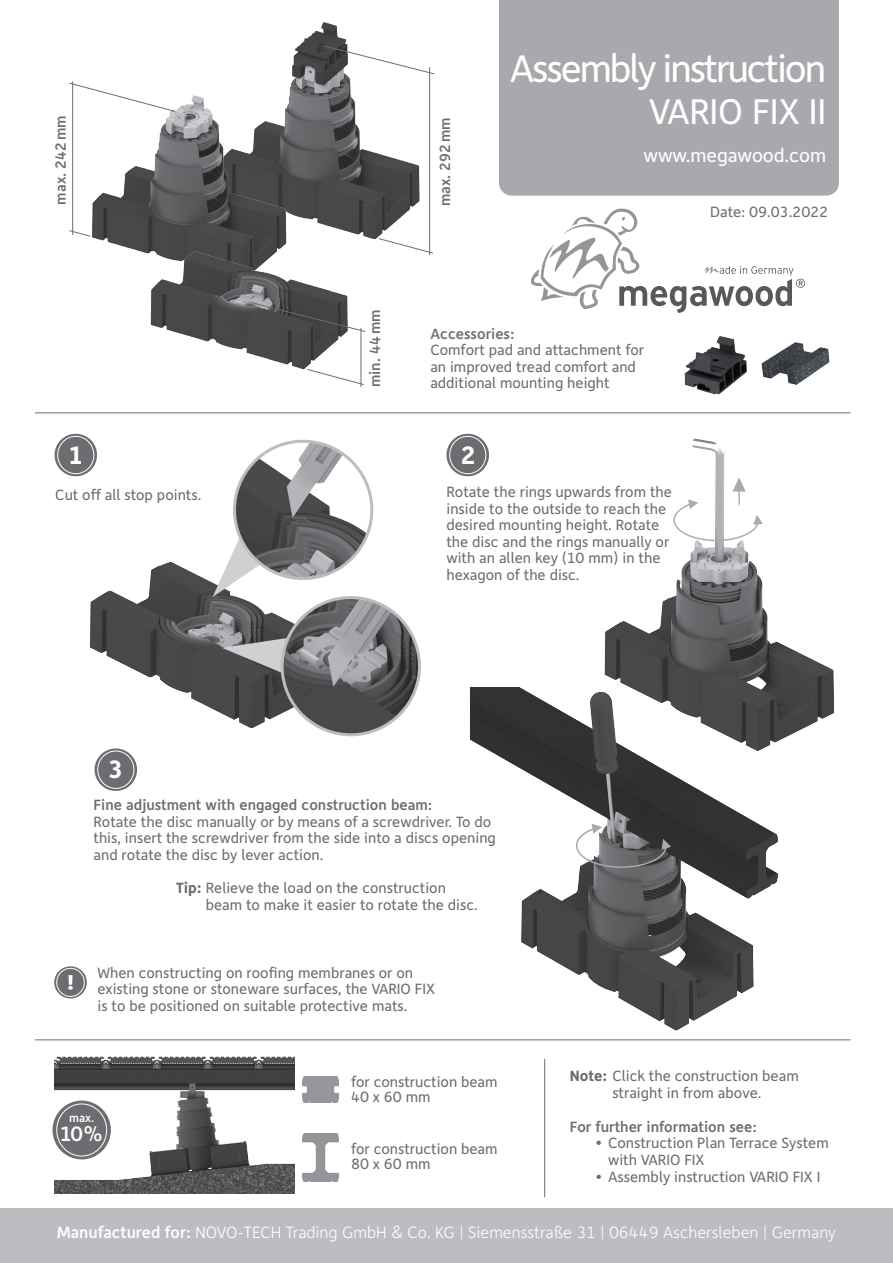
<style>
.page{position:relative;width:893px;height:1263px;background:#fff}
.page>*{position:absolute;margin:0;border:0;box-sizing:border-box;transform-origin:0 0}
.t1{font:39px "Depot";letter-spacing:-.055em;color:#fff}
.t2{font:36px "Depot";letter-spacing:-.005em;color:#fff}
.t3{font:700 25.5px "Depot";color:#fff}
.t4{font:500 21px "Depot";color:#fff}
.t5{font:19.5px "Depot";letter-spacing:-.005em;color:#fff}
.t6{font:300 16.5px "Depot";color:#fff}
.t7{font:15px/16.5px "Depot";color:#6c6d70}
.t8{font:500 15px "Depot";color:#6c6d70}
.t9{font:500 12px "Depot";color:#fff}
.s1{font-weight:700}
.s2{font-weight:500}
</style>
<div class="page">
<svg style="left:382px;top:238px;width:51px;height:16px"></svg>
<img style="left:294px;top:22px;width:131px;height:218px">
<div style="left:0;top:1209px;width:893px;height:54px;background:#bcbdc0"></div>
<div style="left:499px;top:0;width:340px;height:196px;background:#a8a9ad"></div>
<svg style="left:69px;top:230px;width:19px;height:6px"></svg>
<hr style="left:361px;top:328px;width:1px;height:59px;background:#6c6d70">
<hr style="left:429px;top:67px;width:1px;height:188px;background:#6c6d70">
<hr style="left:72px;top:81px;width:1px;height:154px;background:#6c6d70">
<img style="left:88px;top:56px;width:206px;height:194px">
<img style="left:134px;top:239px;width:219px;height:131px">
<svg style="left:250px;top:302px;width:116px;height:30px;background:#656667"></svg>
<svg style="left:324px;top:45px;width:111px;height:30px"></svg>
<svg style="left:307px;top:369px;width:57px;height:16px"></svg>
<img style="left:54px;top:1056px;width:240px;height:138px">
<img style="left:90px;top:561px;width:123px;height:148px">
<div style="left:53px;top:1100px;width:58px;height:59px;background:#6c6d70;border-radius:50%"></div>
<div style="left:56px;top:1103px;width:51px;height:53px;border:1px solid #fff;border-radius:50%"></div>
<svg style="left:213px;top:439px;width:208px;height:298px"></svg>
<div style="left:55px;top:434px;width:42px;height:42px;background:#6c6d70;border-radius:50%"></div>
<div style="left:57px;top:436px;width:37px;height:38px;border:1px solid #fff;border-radius:50%"></div>
<div style="left:95px;top:748px;width:42px;height:43px;background:#6c6d70;border-radius:50%"></div>
<div style="left:97px;top:751px;width:37px;height:38px;border:1px solid #fff;border-radius:50%"></div>
<div style="left:446px;top:434px;width:43px;height:42px;background:#6c6d70;border-radius:50%"></div>
<div style="left:449px;top:436px;width:37px;height:38px;border:1px solid #fff;border-radius:50%"></div>
<hr style="left:35px;top:1039px;width:815px;height:1px;background:#6c6d70">
<hr style="left:35px;top:412px;width:815px;height:1px;background:#6c6d70">
<img style="left:684px;top:336px;width:63px;height:59px">
<img style="left:761px;top:342px;width:69px;height:43px">
<img style="left:470px;top:687px;width:326px;height:354px">
<svg style="left:575px;top:824px;width:96px;height:45px"></svg>
<img style="left:542px;top:438px;width:293px;height:318px">
<svg style="left:673px;top:477px;width:90px;height:65px"></svg>
<svg style="left:69px;top:82px;width:107px;height:30px"></svg>
<svg style="left:531px;top:209px;width:274px;height:104px"></svg>
<img style="left:303px;top:1077px;width:36px;height:25px">
<img style="left:303px;top:1133px;width:36px;height:49px">
<hr style="left:544px;top:1059px;width:1px;height:138px;background:#6c6d70">
<svg style="left:54px;top:966px;width:33px;height:32px"></svg>
<div style="left:56px;top:968px;width:29px;height:29px;border:1px solid #fff;border-radius:50%"></div>
<svg style="left:69px;top:975px;width:4px;height:10px"></svg>
<svg style="left:68px;top:986px;width:5px;height:4px"></svg>
<p class="t8" style="left:51px;top:205px;width:91px;rotate:-90deg">max. 242mm</p>
<p class="t8" style="left:436px;top:206px;width:91px;rotate:-90deg">max. 292mm</p>
<h1 class="t1" style="left:510px;top:45px;width:318px">Assembly instruction</h1>
<h2 class="t2" style="left:649px;top:90px;width:179px">VARIO FIX II</h2>
<h3 class="t5" style="left:643px;top:143px;width:184px">www.megawood.com</h3>
<p class="t7" style="left:710px;top:203px;width:120px">Date: 09.03.2022</p>
<p class="t8" style="left:366px;top:387px;width:79px;rotate:-90deg">min. 44mm</p>
<p class="t8" style="left:430px;top:324px;width:86px">Accessories:</p>
<p class="t7" style="left:430px;top:341px;width:215px">Comfort pad and attachment for an improved tread comfort and additional mounting height</p>
<h3 class="t3" style="left:69px;top:438px;width:16px">1</h3>
<h3 class="t3" style="left:461px;top:438px;width:17px">2</h3>
<p class="t7" style="left:55px;top:486px;width:148px">Cut off all stop points.</p>
<p class="t7" style="left:446px;top:483px;width:227px">Rotate the rings upwards from the inside to the outside to reach the desired mounting height. Rotate the disc and the rings manually or with an allen key (10 mm) in the hexagon of the disc.</p>
<h3 class="t3" style="left:108px;top:753px;width:17px">3</h3>
<p class="t8" style="left:94px;top:796px;width:340px">Fine adjustment with engaged construction beam:</p>
<p class="t7" style="left:94px;top:813px;width:404px">Rotate the disc manually or by means of a screwdriver. To do this, insert the screwdriver from the side into a discs opening and rotate the disc by lever action.</p>
<p class="t7" style="left:206px;top:879px;width:274px;text-indent:-30px"><span class="s1">Tip:</span> Relieve the load on the construction beam to make it easier to rotate the disc.</p>
<p class="t7" style="left:97px;top:964px;width:339px">When constructing on roofing membranes or on existing stone or stoneware surfaces, the VARIO FIX is to be positioned on suitable protective mats.</p>
<p class="t9" style="left:69px;top:1110px;width:27px">max.</p>
<h3 class="t4" style="left:60px;top:1120px;width:44px">10 %</h3>
<p class="t7" style="left:351px;top:1074px;width:148px;line-height:15px">for construction beam<br>40 x 60 mm</p>
<p class="t7" style="left:351px;top:1141px;width:148px;line-height:15px">for construction beam<br>80 x 60 mm</p>
<p class="t7" style="left:570px;top:1067px;width:230px;text-align:center"><span class="s1">Note:</span> Click the construction beam straight in from above.</p>
<p class="t8" style="left:570px;top:1117px;width:188px">For further information see:</p>
<p class="t7" style="left:608px;top:1135px;width:222px;text-indent:-13px">• Construction Plan Terrace System with VARIO FIX</p>
<p class="t7" style="left:595px;top:1168px;width:227px">• Assembly instruction VARIO FIX I</p>
<p class="t6" style="left:57px;top:1222px;width:780px"><span class="s2">Manufactured for:</span> NOVO-TECH Trading GmbH &amp; Co. KG | Siemensstraße 31 | 06449 Aschersleben | Germany</p>
</div>
